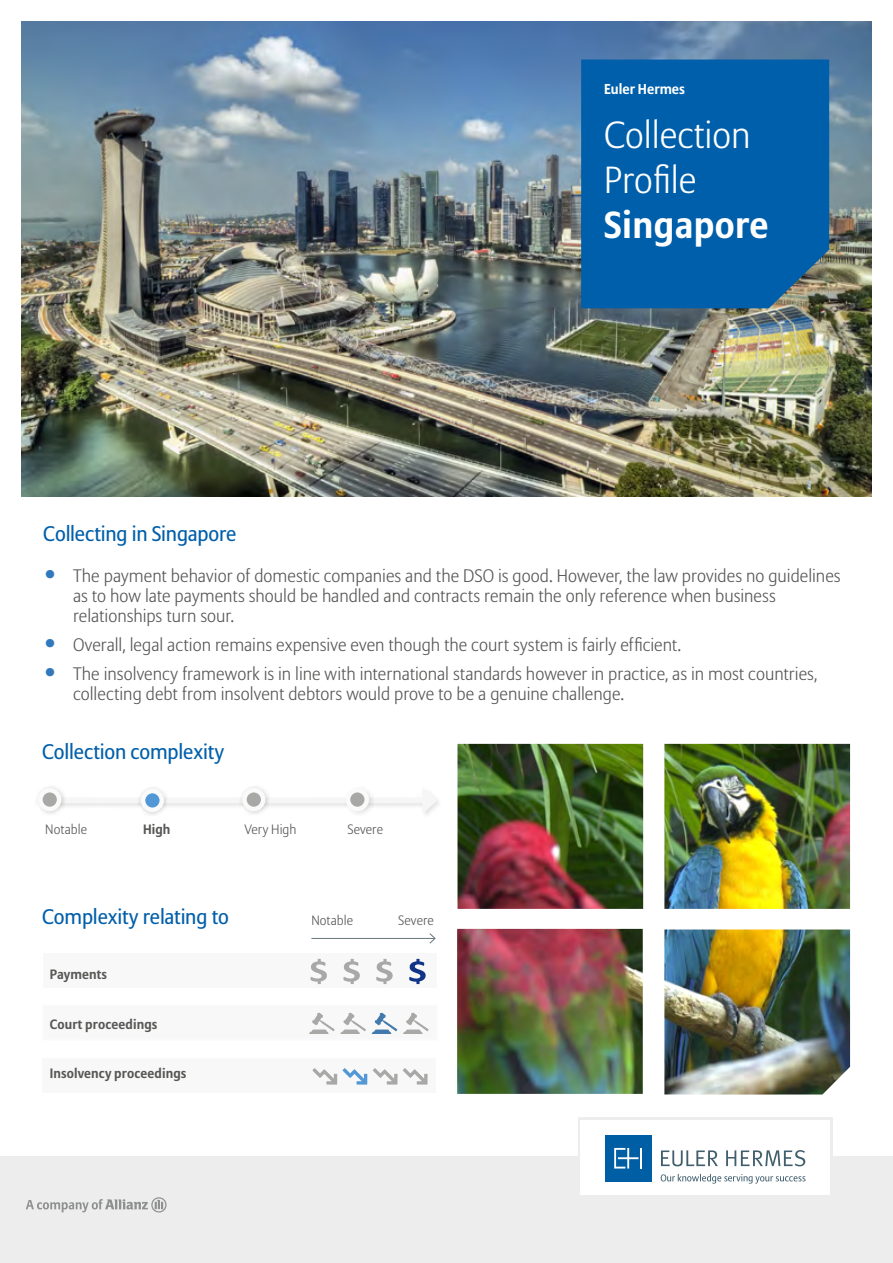
<style>
.page{position:relative;width:893px;height:1263px;background:#fff}
.page>*{position:absolute;margin:0;border:0;box-sizing:border-box;transform-origin:0 0}
.t1{font:300 37.5px/45px "Allianz Sans";color:#fff}
.t2{font:700 37.5px "Allianz Sans";letter-spacing:.01em;color:#fff}
.t3{font:21px "Allianz Sans";letter-spacing:-.005em;color:#005faa}
.t4{font:300 18px/20.2px "Allianz Sans";color:#575756}
.t5{font:700 14.25px "Allianz Sans";color:#fff}
.t6{font:700 13.5px "Allianz Sans";letter-spacing:.01em;color:#575756}
.t7{font:300 13.5px "Allianz Sans";letter-spacing:.005em;color:#575756}
.s1{font-size:27px;color:#3178bc}
</style>
<div class="page">
<img style="left:457px;top:744px;width:393px;height:350px">
<svg style="left:66px;top:792px;width:371px;height:22px"></svg>
<div style="left:578px;top:1118px;width:254px;height:80px;background:#ededed"></div>
<div style="left:0;top:1156px;width:893px;height:107px;background:#ededed"></div>
<div style="left:344px;top:786px;width:31px;height:31px;background:#000;opacity:.11"></div>
<svg style="left:348px;top:790px;width:19px;height:19px"></svg>
<div style="left:346px;top:788px;width:23px;height:23px;border:4px solid #fafafa;border-radius:50%"></div>
<div style="left:137px;top:786px;width:32px;height:30px;background:#000;opacity:.18"></div>
<svg style="left:143px;top:791px;width:19px;height:19px"></svg>
<div style="left:141px;top:789px;width:23px;height:23px;border:4px solid #fafafa;border-radius:50%"></div>
<div style="left:35px;top:785px;width:31px;height:31px;background:#000;opacity:.18"></div>
<svg style="left:40px;top:790px;width:19px;height:19px"></svg>
<div style="left:38px;top:788px;width:23px;height:23px;border:4px solid #fafafa;border-radius:50%"></div>
<div style="left:239px;top:785px;width:31px;height:31px;background:#000;opacity:.18"></div>
<svg style="left:244px;top:790px;width:19px;height:19px"></svg>
<div style="left:242px;top:788px;width:23px;height:23px;border:4px solid #fafafa;border-radius:50%"></div>
<div style="left:43px;top:953px;width:394px;height:35px;background:#f8f8f8"></div>
<div style="left:43px;top:1005px;width:394px;height:35px;background:#f8f8f8"></div>
<div style="left:43px;top:1058px;width:393px;height:35px;background:#f8f8f8"></div>
<svg style="left:311px;top:959px;width:16px;height:25px"></svg>
<svg style="left:343px;top:959px;width:17px;height:25px"></svg>
<svg style="left:376px;top:959px;width:17px;height:25px"></svg>
<svg style="left:309px;top:1012px;width:57px;height:22px"></svg>
<svg style="left:372px;top:1012px;width:25px;height:22px"></svg>
<svg style="left:403px;top:1012px;width:26px;height:22px"></svg>
<svg style="left:312px;top:1068px;width:55px;height:16px"></svg>
<svg style="left:373px;top:1068px;width:55px;height:16px"></svg>
<hr style="left:311px;top:938px;width:124px;height:1px;background:#68757d">
<svg style="left:429px;top:933px;width:7px;height:11px"></svg>
<img style="left:21px;top:21px;width:851px;height:475px">
<div style="left:580px;top:1120px;width:250px;height:75px;background:#fff"></div>
<div style="left:581px;top:60px;width:248px;height:248px;background:#005faa"></div>
<div style="left:605px;top:1135px;width:47px;height:46px;background:#005fa4"></div>
<hr style="left:640px;top:1148px;width:2px;height:20px;background:#fff">
<svg style="left:614px;top:1148px;width:24px;height:20px"></svg>
<svg style="left:661px;top:1150px;width:57px;height:16px"></svg>
<svg style="left:726px;top:1150px;width:79px;height:16px"></svg>
<svg style="left:661px;top:1174px;width:144px;height:9px"></svg>
<svg style="left:26px;top:1197px;width:141px;height:15px"></svg>
<svg style="left:409px;top:959px;width:17px;height:25px"></svg>
<p class="t5" style="left:604px;top:80px;width:82px">Euler Hermes</p>
<h1 class="t1" style="left:604px;top:114px;width:148px">Collection<br>Profile</h1>
<h1 class="t2" style="left:604px;top:201px;width:166px">Singapore</h1>
<p class="t3" style="left:43px;top:521px;width:195px">Collecting in Singapore</p>
<p class="t4" style="left:73px;top:566px;width:769px;text-indent:-30px"><span class="s1">•</span> The payment behavior of domestic companies and the DSO is good. However, the law provides no guidelines as to how late payments should be handled and contracts remain the only reference when business relationships turn sour.</p>
<p class="t4" style="left:43px;top:635px;width:639px"><span class="s1">•</span> Overall, legal action remains expensive even though the court system is fairly efficient.</p>
<p class="t4" style="left:73px;top:664px;width:746px;text-indent:-30px"><span class="s1">•</span> The insolvency framework is in line with international standards however in practice, as in most countries, collecting debt from insolvent debtors would prove to be a genuine challenge.</p>
<p class="t3" style="left:42px;top:739px;width:183px">Collection complexity</p>
<p class="t7" style="left:45px;top:821px;width:43px">Notable</p>
<p class="t6" style="left:143px;top:821px;width:29px">High</p>
<p class="t7" style="left:244px;top:821px;width:53px">Very High</p>
<p class="t7" style="left:347px;top:821px;width:37px">Severe</p>
<p class="t3" style="left:42px;top:904px;width:188px">Complexity relating to</p>
<p class="t6" style="left:50px;top:966px;width:59px">Payments</p>
<p class="t6" style="left:50px;top:1015px;width:109px">Court proceedings</p>
<p class="t6" style="left:50px;top:1065px;width:138px">Insolvency proceedings</p>
<p class="t7" style="left:311px;top:912px;width:43px">Notable</p>
<p class="t7" style="left:398px;top:912px;width:37px">Severe</p>
</div>
